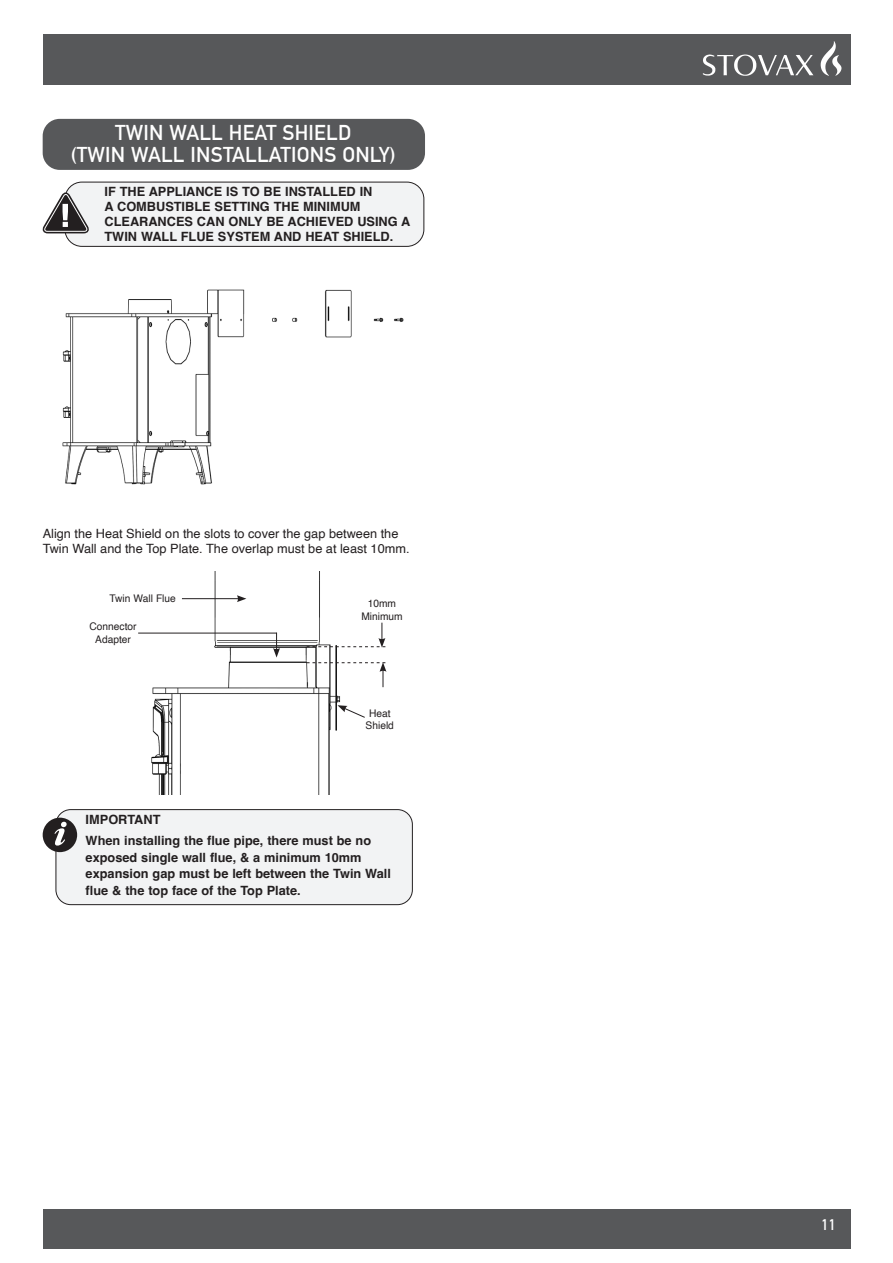
<style>
.page{position:relative;width:893px;height:1263px;background:#fff}
.page>*{position:absolute;margin:0;border:0;box-sizing:border-box;transform-origin:0 0}
.Sub_heading{font:700 21px "DIN Alternate";letter-spacing:.01em;color:#fff}
.t1{font:700 15px "DIN Alternate";color:#fff}
.Body_copy{font:700 12.75px/15px "Helvetica";color:#231f20}
.t2{font:12.75px/15px "Helvetica";color:#231f20}
.TABLES_WORDING{font:10.5px/12.6px "Helvetica";color:#231f20;text-align:center}
</style>
<div class="page">
<div style="left:43px;top:35px;width:807px;height:50px;background:#57585a"></div>
<div style="left:44px;top:1209px;width:807px;height:39px;background:#57585a"></div>
<img style="left:821px;top:41px;width:13px;height:35px">
<div style="left:43px;top:119px;width:382px;height:51px;background:#57585a;border-radius:17px"></div>
<div style="left:65px;top:182px;width:359px;height:64px;background:#f2f3f4;border-radius:17px"></div>
<div style="left:65px;top:182px;width:359px;height:65px;border:1px solid #231f20;border-radius:17px"></div>
<svg style="left:42px;top:191px;width:47px;height:42px"></svg>
<img style="left:62px;top:289px;width:342px;height:196px">
<img style="left:138px;top:572px;width:249px;height:222px">
<hr style="left:182px;top:598px;width:57px;height:1px;background:#231f20">
<svg style="left:237px;top:595px;width:9px;height:7px"></svg>
<hr style="left:138px;top:633px;width:139px;height:1px;background:#231f20">
<svg style="left:273px;top:633px;width:7px;height:24px"></svg>
<svg style="left:337px;top:705px;width:29px;height:13px"></svg>
<svg style="left:307px;top:662px;width:79px;height:25px"></svg>
<svg style="left:307px;top:623px;width:78px;height:24px"></svg>
<div style="left:56px;top:810px;width:356px;height:95px;background:#f2f3f4;border-radius:15px"></div>
<div style="left:56px;top:809px;width:357px;height:96px;border:1px solid #231f20;border-radius:15px"></div>
<div style="left:43px;top:818px;width:34px;height:34px;background:#231f20;border-radius:50%"></div>
<svg style="left:55px;top:822px;width:12px;height:23px"></svg>
<p class="Sub_heading" style="left:115px;top:116px;width:238px">TWIN WALL HEAT SHIELD</p>
<p class="Sub_heading" style="left:71px;top:138px;width:326px">(TWIN WALL INSTALLATIONS ONLY)</p>
<p class="Body_copy" style="left:105px;top:185px;width:307px">IF THE APPLIANCE IS TO BE INSTALLED IN<br>A COMBUSTIBLE SETTING THE MINIMUM CLEARANCES CAN ONLY BE ACHIEVED USING A TWIN WALL FLUE SYSTEM AND HEAT SHIELD.</p>
<p class="t2" style="left:43px;top:526px;width:368px">Align the Heat Shield on the slots to cover the gap between the<br>Twin Wall and the Top Plate. The overlap must be at least 10mm.</p>
<p class="TABLES_WORDING" style="left:109px;top:592px;width:68px">Twin Wall Flue</p>
<p class="TABLES_WORDING" style="left:90px;top:620px;width:48px">Connector<br>Adapter</p>
<p class="TABLES_WORDING" style="left:368px;top:597px;width:30px">10mm</p>
<p class="TABLES_WORDING" style="left:361px;top:610px;width:43px">Minimum</p>
<p class="TABLES_WORDING" style="left:369px;top:707px;width:23px">Heat</p>
<p class="TABLES_WORDING" style="left:366px;top:719px;width:30px">Shield</p>
<p class="Body_copy" style="left:86px;top:814px;width:76px">IMPORTANT</p>
<p class="Body_copy" style="left:86px;top:834px;width:307px;line-height:16.5px">When installing the flue pipe, there must be no exposed single wall flue, &amp; a minimum 10mm expansion gap must be left between the Twin Wall flue &amp; the top face of the Top Plate.</p>
<p class="t1" style="left:821px;top:1213px;width:16px">11</p>
</div>
